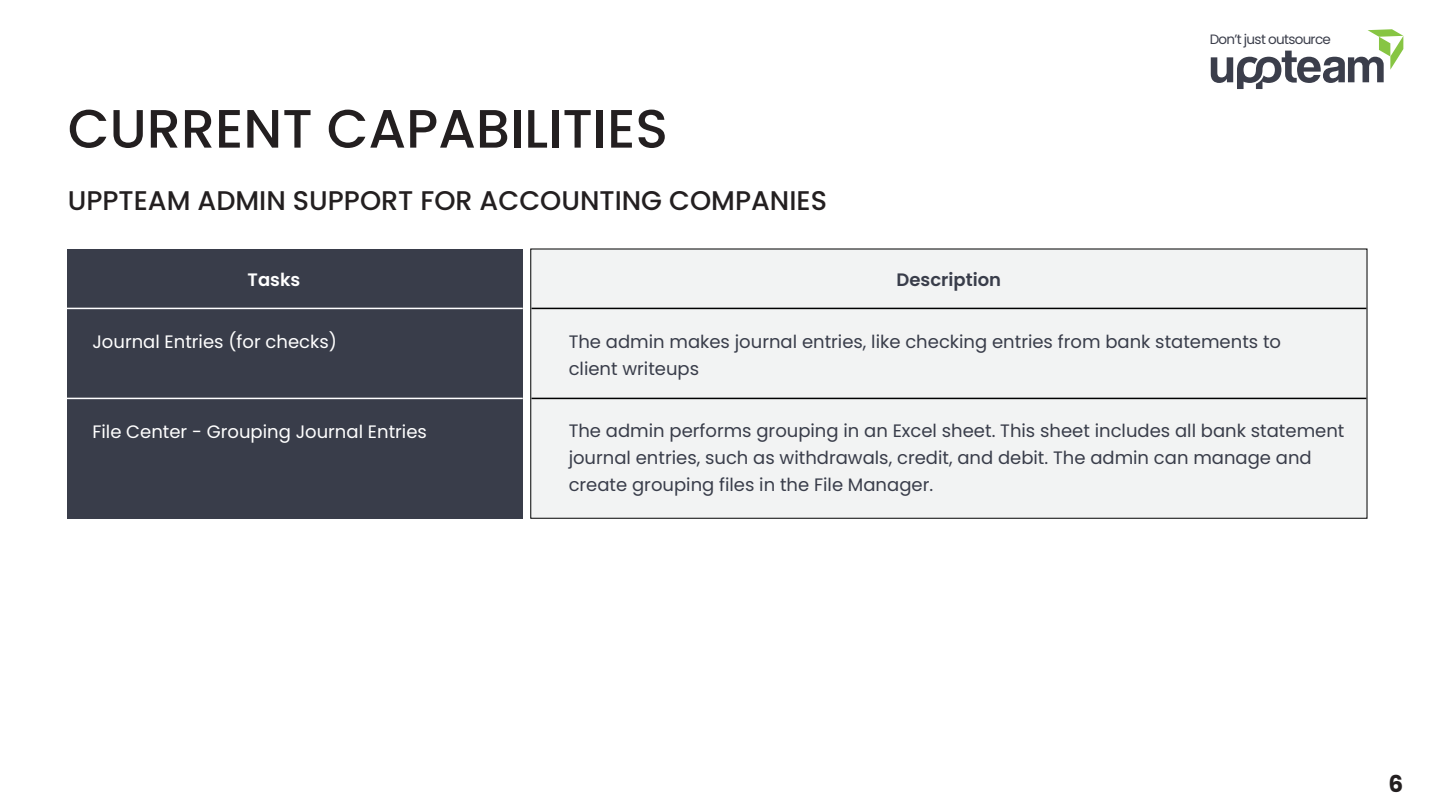
<style>
.page{position:relative;width:1440px;height:810px;background:#fff}
.page>*{position:absolute;margin:0;border:0;box-sizing:border-box;transform-origin:0 0}
.t1{font:500 54px "Poppins";color:#231f20}
.t2{font:500 27px "Poppins";color:#231f20}
.t3{font:700 23.17px "Poppins";color:#231f20}
.t4{font:18px/27px "Poppins";color:#393d4a}
.t5{font:18px "Poppins";color:#fff}
.t6{font:600 18px "Poppins";color:#393d4a}
.t7{font:600 18px "Poppins";color:#fff}
.t8{font:13.5px "Poppins";letter-spacing:-.05em;color:#3b3e4b}
</style>
<div class="page">
<svg style="left:1211px;top:29px;width:192px;height:60px"></svg>
<div style="left:67px;top:249px;width:456px;height:269px;background:#393d4a"></div>
<div style="left:530px;top:249px;width:838px;height:270px;background:#f2f3f3"></div>
<hr style="left:67px;top:308px;width:456px;height:1px;background:#fff">
<hr style="left:532px;top:308px;width:834px;height:1px;background:#000">
<hr style="left:67px;top:398px;width:456px;height:1px;background:#fff">
<hr style="left:532px;top:398px;width:834px;height:1px;background:#000">
<h1 class="t1" style="left:68px;top:97px;width:602px">CURRENT CAPABILITIES</h1>
<h2 class="t2" style="left:68px;top:185px;width:761px">UPPTEAM ADMIN SUPPORT FOR ACCOUNTING COMPANIES</h2>
<p class="t7" style="left:248px;top:269px;width:54px">Tasks</p>
<p class="t6" style="left:897px;top:269px;width:106px">Description</p>
<p class="t8" style="left:1210px;top:31px;width:123px">Don’t just outsource</p>
<p class="t5" style="left:92px;top:331px;width:246px">Journal Entries (for checks)</p>
<p class="t5" style="left:92px;top:422px;width:336px">File Center - Grouping Journal Entries</p>
<p class="t4" style="left:569px;top:328px;width:714px">The admin makes journal entries, like checking entries from bank statements to client writeups</p>
<p class="t4" style="left:569px;top:417px;width:777px">The admin performs grouping in an Excel sheet. This sheet includes all bank statement journal entries, such as withdrawals, credit, and debit. The admin can manage and create grouping files in the File Manager.</p>
<p class="t3" style="left:1388px;top:771px;width:16px">6</p>
</div>
